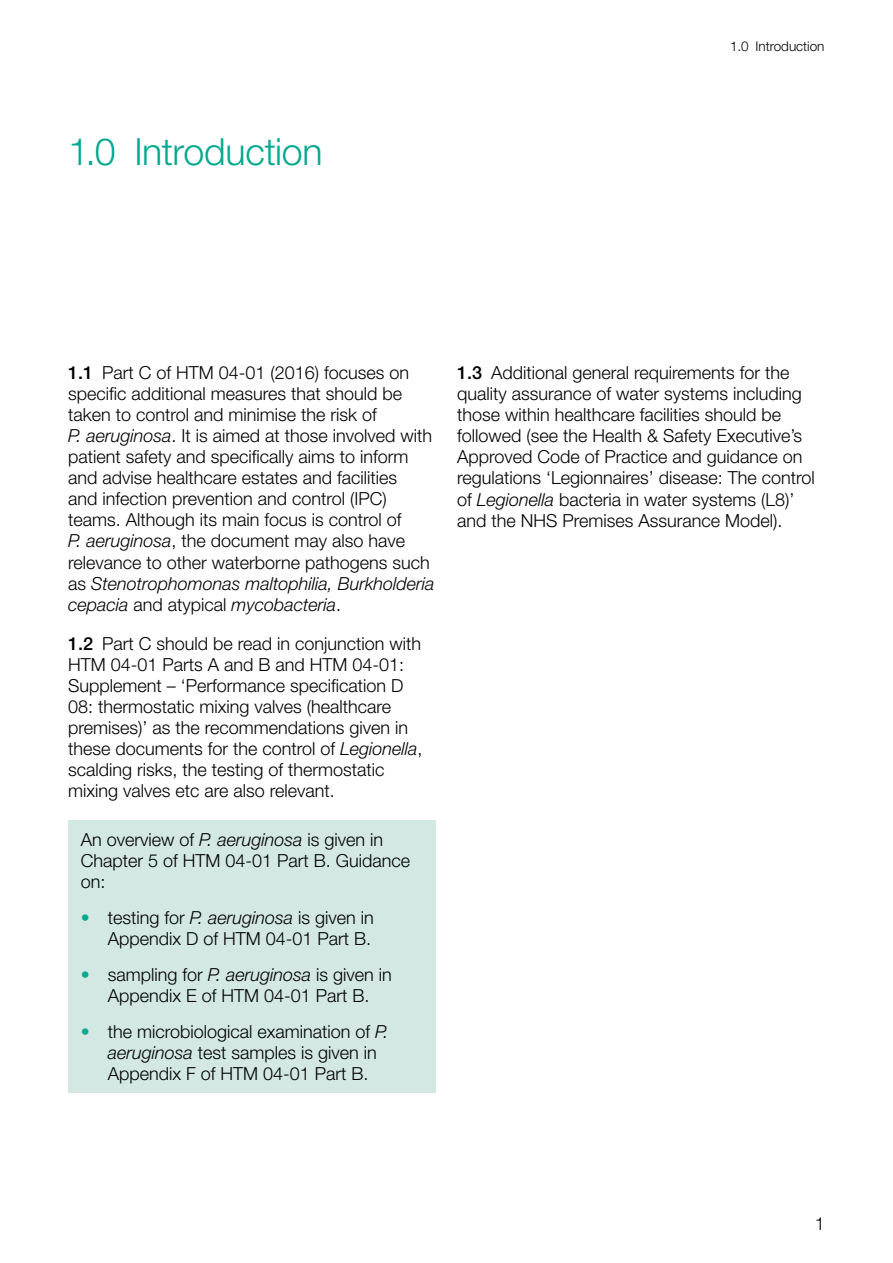
<style>
.page{position:relative;width:893px;height:1263px;background:#fff}
.page>*{position:absolute;margin:0;border:0;box-sizing:border-box;transform-origin:0 0}
.t1{font:300 37.5px "Helvetica Neue LT Std";letter-spacing:-.005em;color:#00a98f}
.t2{font:300 18px/21px "Helvetica Neue LT Std";color:#000}
.t3{font:300 13.5px "Helvetica Neue LT Std";color:#000}
.s1{font-weight:500}
.s2{font-style:italic}
.s3{font-weight:400;color:#00a98f}
</style>
<div class="page">
<div style="left:68px;top:821px;width:368px;height:272px;background:#d3e8e3"></div>
<h1 class="t1" style="left:68px;top:129px;width:256px">1.0 Introduction</h1>
<p class="t3" style="left:730px;top:38px;width:96px">1.0 Introduction</p>
<p class="t2" style="left:68px;top:362px;width:368px"><span class="s1">1.1</span> Part C of HTM 04-01 (2016) focuses on specific additional measures that should be taken to control and minimise the risk of<br><span class="s2">P. aeruginosa</span>. It is aimed at those involved with patient safety and specifically aims to inform and advise healthcare estates and facilities<br>and infection prevention and control (IPC) teams. Although its main focus is control of<br><span class="s2">P. aeruginosa</span>, the document may also have relevance to other waterborne pathogens such as <span class="s2">Stenotrophomonas maltophilia, Burkholderia cepacia</span> and atypical <span class="s2">mycobacteria</span>.</p>
<p class="t2" style="left:68px;top:632px;width:356px"><span class="s1">1.2</span> Part C should be read in conjunction with HTM 04-01 Parts A and B and HTM 04-01:<br>Supplement – ‘Performance specification D 08: thermostatic mixing valves (healthcare premises)’ as the recommendations given in these documents for the control of <span class="s2">Legionella</span>, scalding risks, the testing of thermostatic mixing valves etc are also relevant.</p>
<p class="t2" style="left:81px;top:829px;width:331px">An overview of <span class="s2">P. aeruginosa</span> is given in<br>Chapter 5 of HTM 04-01 Part B. Guidance on:</p>
<p class="t2" style="left:81px;top:907px;width:295px;text-align:right"><span class="s3">•</span> testing for <span class="s2">P. aeruginosa</span> is given in<br>Appendix D of HTM 04-01 Part B.</p>
<p class="t2" style="left:81px;top:964px;width:313px;text-align:center"><span class="s3">•</span> sampling for <span class="s2">P. aeruginosa</span> is given in<br>Appendix E of HTM 04-01 Part B.</p>
<p class="t2" style="left:108px;top:1021px;width:282px;text-indent:-27px"><span class="s3">•</span> the microbiological examination of <span class="s2">P. aeruginosa</span> test samples is given in<br>Appendix F of HTM 04-01 Part B.</p>
<p class="t2" style="left:457px;top:362px;width:359px"><span class="s1">1.3</span> Additional general requirements for the quality assurance of water systems including those within healthcare facilities should be followed (see the Health &amp; Safety Executive’s Approved Code of Practice and guidance on regulations ‘Legionnaires’ disease: The control of <span class="s2">Legionella</span> bacteria in water systems (L8)’ and the NHS Premises Assurance Model).</p>
<p class="t2" style="left:815px;top:1212px;width:12px">1</p>
</div>
